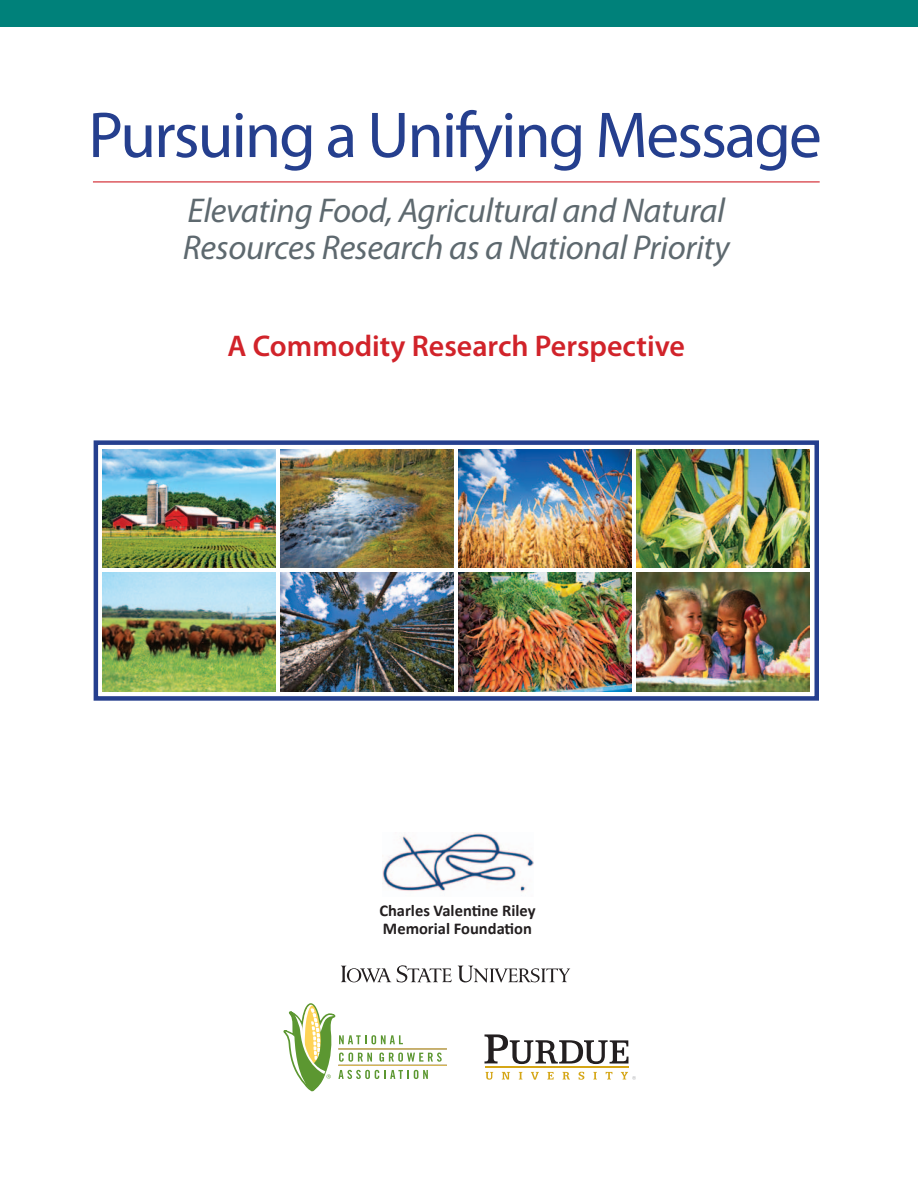
<style>
.page{position:relative;width:918px;height:1188px;background:#fff}
.page>*{position:absolute;margin:0;border:0;box-sizing:border-box;transform-origin:0 0}
.t1{font:65.4px "Myriad Pro";letter-spacing:-.03em;color:#253f8e}
.t2{font:italic 34.5px/37.5px "Myriad Pro";letter-spacing:-.01em;color:#5e696f}
.Body_copy{font:600 30px "Myriad Pro";color:#d1232a}
.source{font:700 16.5px "Calibri";color:#231f20}
</style>
<div class="page">
<div style="left:94px;top:440px;width:725px;height:261px;background:#fff;border:4px solid #253f8e"></div>
<div style="left:0;top:0;width:918px;height:27px;background:#00817a"></div>
<hr style="left:93px;top:181px;width:727px;height:1px;background:#d1232a">
<img style="left:636px;top:572px;width:174px;height:120px">
<img style="left:103px;top:449px;width:173px;height:119px">
<img style="left:458px;top:449px;width:174px;height:119px">
<img style="left:281px;top:572px;width:173px;height:120px">
<img style="left:103px;top:572px;width:173px;height:120px">
<img style="left:280px;top:449px;width:174px;height:119px">
<img style="left:458px;top:572px;width:174px;height:120px">
<img style="left:636px;top:449px;width:174px;height:119px">
<hr style="left:338px;top:1048px;width:109px;height:1px;background:#fed356">
<hr style="left:338px;top:1065px;width:109px;height:1px;background:#fed356">
<svg style="left:283px;top:1003px;width:159px;height:89px"></svg>
<svg style="left:485px;top:1034px;width:143px;height:30px"></svg>
<svg style="left:486px;top:1072px;width:7px;height:8px"></svg>
<svg style="left:502px;top:1072px;width:8px;height:8px"></svg>
<svg style="left:519px;top:1072px;width:3px;height:7px"></svg>
<svg style="left:531px;top:1072px;width:8px;height:8px"></svg>
<svg style="left:547px;top:1072px;width:7px;height:7px"></svg>
<svg style="left:563px;top:1072px;width:7px;height:8px"></svg>
<svg style="left:579px;top:1072px;width:5px;height:8px"></svg>
<svg style="left:593px;top:1072px;width:4px;height:7px"></svg>
<svg style="left:606px;top:1072px;width:6px;height:7px"></svg>
<hr style="left:485px;top:1067px;width:144px;height:1px;background:#d5a616">
<svg style="left:621px;top:1072px;width:15px;height:8px"></svg>
<svg style="left:341px;top:966px;width:50px;height:16px"></svg>
<svg style="left:397px;top:965px;width:55px;height:17px"></svg>
<svg style="left:458px;top:966px;width:112px;height:16px"></svg>
<img style="left:382px;top:833px;width:151px;height:59px">
<p class="t1" style="left:88px;top:95px;width:735px">Pursuing a Unifying Message</p>
<p class="t2" style="left:183px;top:191px;width:548px">Elevating Food, Agricultural and Natural<br>Resources Research as a National Priority</p>
<p class="Body_copy" style="left:228px;top:327px;width:459px">A Commodity Research Perspective</p>
<p class="source" style="left:379px;top:900px;width:158px">Charles Valentine Riley</p>
<p class="source" style="left:383px;top:918px;width:151px">Memorial Foundation</p>
</div>
